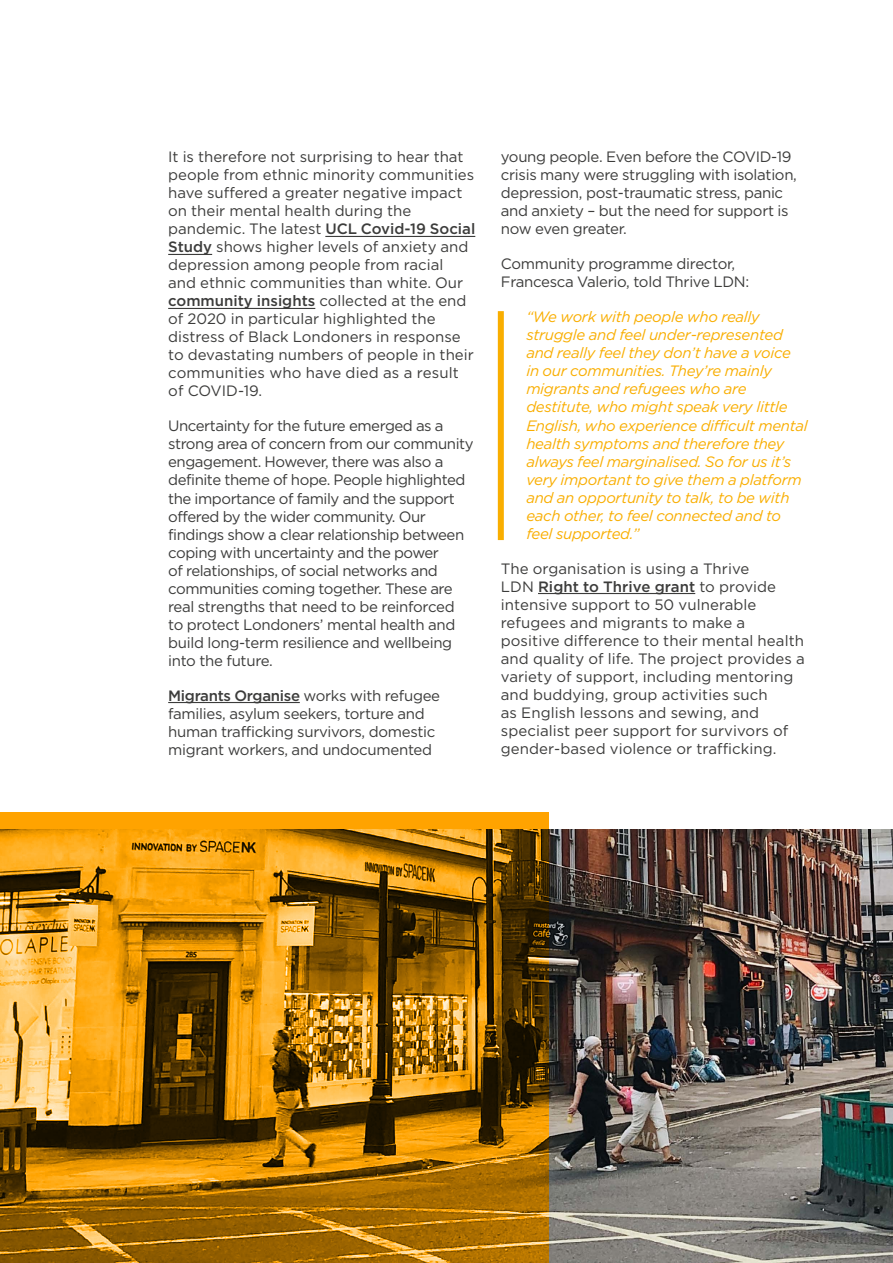
<style>
.page{position:relative;width:893px;height:1263px;background:#fff}
.page>*{position:absolute;margin:0;border:0;box-sizing:border-box;transform-origin:0 0}
.t1{font:15px/18px "Gotham";letter-spacing:-.02em;color:#3c3c3b}
.t2{font:15px/18px "Gotham";color:#3c3c3b}
.t3{font:italic 15px/18px "Gotham";letter-spacing:-.02em;color:#f9ae00}
.t4{font:15px/18px "Gotham";letter-spacing:.005em;color:#3c3c3b}
.s1{font-weight:500}
</style>
<div class="page">
<hr style="left:538px;top:593px;width:157px;height:1px;background:#3c3c3b">
<hr style="left:325px;top:236px;width:150px;height:1px;background:#3c3c3b">
<hr style="left:168px;top:254px;width:44px;height:1px;background:#3c3c3b">
<hr style="left:168px;top:308px;width:147px;height:1px;background:#3c3c3b">
<hr style="left:168px;top:702px;width:132px;height:1px;background:#3c3c3b">
<img style="left:549px;top:829px;width:343px;height:433px">
<svg style="left:0;top:812px;width:549px;height:451px"></svg>
<div style="left:498px;top:311px;width:6px;height:229px;background:#f9ae00"></div>
<p class="t2" style="left:168px;top:148px;width:309px">It is therefore not surprising to hear that people from ethnic minority communities have suffered a greater negative impact on their mental health during the pandemic. The latest <span class="s1">UCL Covid-19 Social Study</span> shows higher levels of anxiety and depression among people from racial<br>and ethnic communities than white. Our <span class="s1">community insights</span> collected at the end of 2020 in particular highlighted the distress of Black Londoners in response to devastating numbers of people in their communities who have died as a result of COVID-19.</p>
<p class="t1" style="left:168px;top:417px;width:307px">Uncertainty for the future emerged as a strong area of concern from our community engagement. However, there was also a definite theme of hope. People highlighted the importance of family and the support offered by the wider community. Our findings show a clear relationship between coping with uncertainty and the power<br>of relationships, of social networks and communities coming together. These are real strengths that need to be reinforced<br>to protect Londoners’ mental health and build long-term resilience and wellbeing into the future.</p>
<p class="t1" style="left:168px;top:686px;width:273px"><span class="s1">Migrants Organise</span> works with refugee families, asylum seekers, torture and human trafficking survivors, domestic migrant workers, and undocumented</p>
<p class="t1" style="left:501px;top:148px;width:298px">young people. Even before the COVID-19 crisis many were struggling with isolation, depression, post-traumatic stress, panic and anxiety – but the need for support is now even greater.</p>
<p class="t1" style="left:501px;top:255px;width:250px">Community programme director,<br>Francesca Valerio, told Thrive LDN:</p>
<p class="t3" style="left:526px;top:308px;width:283px">“We work with people who really struggle and feel under-represented and really feel they don’t have a voice<br>in our communities. They’re mainly migrants and refugees who are destitute, who might speak very little English, who experience difficult mental health symptoms and therefore they always feel marginalised. So for us it’s very important to give them a platform and an opportunity to talk, to be with each other, to feel connected and to feel supported.”</p>
<p class="t4" style="left:501px;top:559px;width:306px">The organisation is using a Thrive<br>LDN <span class="s1">Right to Thrive grant</span> to provide intensive support to 50 vulnerable refugees and migrants to make a positive difference to their mental health and quality of life. The project provides a variety of support, including mentoring and buddying, group activities such<br>as English lessons and sewing, and specialist peer support for survivors of gender-based violence or trafficking.</p>
</div>
